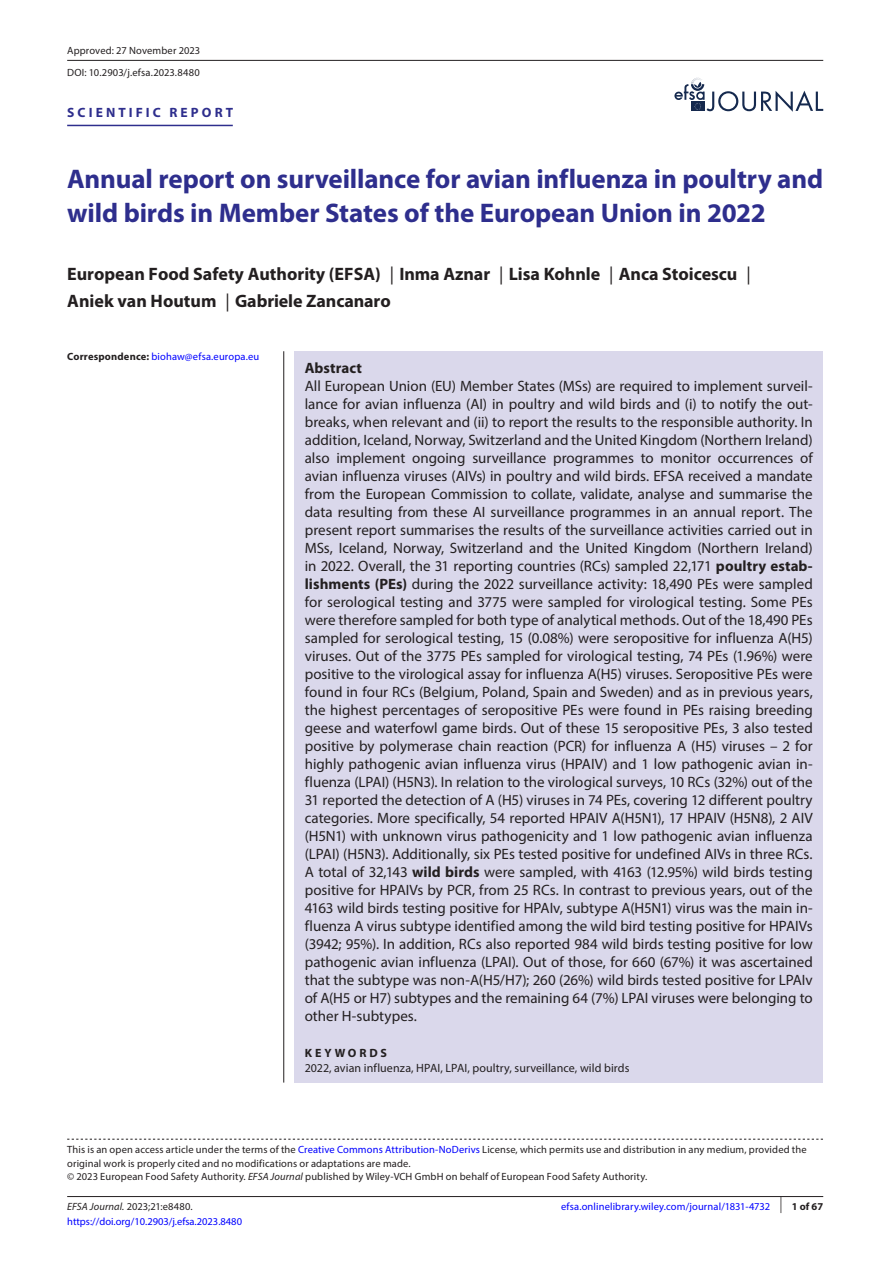
<style>
.page{position:relative;width:893px;height:1263px;background:#fff}
.page>*{position:absolute;margin:0;border:0;box-sizing:border-box;transform-origin:0 0}
.t1{font:700 27px/34.5px "Myriad Pro";letter-spacing:-.005em;color:#2e2e8d}
.t2{font:700 18px/26.2px "Myriad Pro";letter-spacing:-.005em;color:#231f20}
.t3{font:15px/18px "Myriad Pro";color:#231f20;text-align:justify}
.t4{font:700 15px "Myriad Pro";color:#231f20}
.t5{font:700 13.5px "Myriad Pro";letter-spacing:.23em;color:#2e2e8d}
.t6{font:12px "Myriad Pro";letter-spacing:.005em;color:#231f20}
.t7{font:700 12px "Myriad Pro";letter-spacing:.24em;color:#231f20}
.t8{font:10.5px/13.5px "Myriad Pro";letter-spacing:.015em;color:#231f20}
.t9{font:10.5px "Myriad Pro";letter-spacing:.01em;color:#00f}
.t10{font:700 10.5px "Myriad Pro";color:#231f20}
.s1{font-weight:400}
.s2{font-weight:700;color:#231f20}
.s3{font-weight:700}
.s4{color:#00f}
.s5{font-style:italic}
</style>
<div class="page">
<hr style="left:67px;top:1196px;width:756px;height:1px;background:#231f20">
<svg style="left:674px;top:78px;width:149px;height:34px"></svg>
<hr style="left:67px;top:125px;width:166px;height:1px;background:#2e2e8d">
<hr style="left:67px;top:60px;width:756px;height:1px;background:#231f20">
<svg style="left:67px;top:1139px;width:756px;height:1px"></svg>
<div style="left:294px;top:351px;width:529px;height:731px;background:#dad8eb"></div>
<hr style="left:283px;top:351px;width:1px;height:731px;background:#231f20">
<p class="t8" style="left:67px;top:39px;width:135px;line-height:22px">Approved: 27 November 2023<br>DOI: 10.2903/j.efsa.2023.8480</p>
<p class="t5" style="left:67px;top:104px;width:167px">SCIENTIFIC REPORT</p>
<h1 class="t1" style="left:67px;top:160px;width:757px">Annual report on surveillance for avian influenza in poultry and wild birds in Member States of the European Union in 2022</h1>
<p class="t2" style="left:67px;top:261px;width:685px">European Food Safety Authority (EFSA) <span class="s1">|</span> Inma Aznar <span class="s1">|</span> Lisa Kohnle <span class="s1">|</span> Anca Stoicescu <span class="s1">|<br></span>Aniek van Houtum <span class="s1">|</span> Gabriele Zancanaro</p>
<p class="t9" style="left:67px;top:349px;width:194px"><span class="s2">Correspondence:</span> biohaw@efsa.europa.eu</p>
<p class="t4" style="left:305px;top:358px;width:59px">Abstract</p>
<p class="t3" style="left:305px;top:377px;width:510px">All European Union (EU) Member States (MSs) are required to implement surveil&shy;lance for avian influenza (AI) in poultry and wild birds and (i) to notify the out&shy;breaks, when relevant and (ii) to report the results to the responsible authority. In addition, Iceland, Norway, Switzerland and the United Kingdom (Northern Ireland) also implement ongoing surveillance programmes to monitor occurrences of avian influenza viruses (AIVs) in poultry and wild birds. EFSA received a mandate from the European Commission to collate, validate, analyse and summarise the data resulting from these AI surveillance programmes in an annual report. The present report summarises the results of the surveillance activities carried out in MSs, Iceland, Norway, Switzerland and the United Kingdom (Northern Ireland) in 2022. Overall, the 31 reporting countries (RCs) sampled 22,171 <span class="s3">poultry estab&shy;lishments (PEs)</span> during the 2022 surveillance activity: 18,490 PEs were sampled for serological testing and 3775 were sampled for virological testing. Some PEs were therefore sampled for both type of analytical methods. Out of the 18,490 PEs sampled for serological testing, 15 (0.08%) were seropositive for influenza A(H5) viruses. Out of the 3775 PEs sampled for virological testing, 74 PEs (1.96%) were positive to the virological assay for influenza A(H5) viruses. Seropositive PEs were found in four RCs (Belgium, Poland, Spain and Sweden) and as in previous years, the highest percentages of seropositive PEs were found in PEs raising breeding geese and waterfowl game birds. Out of these 15 seropositive PEs, 3 also tested positive by polymerase chain reaction (PCR) for influenza A (H5) viruses – 2 for highly pathogenic avian influenza virus (HPAIV) and 1 low pathogenic avian in&shy;fluenza (LPAI) (H5N3). In relation to the virological surveys, 10 RCs (32%) out of the 31 reported the detection of A (H5) viruses in 74 PEs, covering 12 different poultry categories. More specifically, 54 reported HPAIV A(H5N1), 17 HPAIV (H5N8), 2 AIV (H5N1) with unknown virus pathogenicity and 1 low pathogenic avian influenza (LPAI) (H5N3). Additionally, six PEs tested positive for undefined AIVs in three RCs.<br>A total of 32,143 <span class="s3">wild birds</span> were sampled, with 4163 (12.95%) wild birds testing positive for HPAIVs by PCR, from 25 RCs. In contrast to previous years, out of the 4163 wild birds testing positive for HPAIv, subtype A(H5N1) virus was the main in&shy;fluenza A virus subtype identified among the wild bird testing positive for HPAIVs (3942; 95%). In addition, RCs also reported 984 wild birds testing positive for low pathogenic avian influenza (LPAI). Out of those, for 660 (67%) it was ascertained that the subtype was non-A(H5/H7); 260 (26%) wild birds tested positive for LPAIv of A(H5 or H7) subtypes and the remaining 64 (7%) LPAI viruses were belonging to other H-subtypes.</p>
<p class="t7" style="left:305px;top:1045px;width:84px">KEYWORDS</p>
<p class="t6" style="left:305px;top:1061px;width:326px">2022, avian influenza, HPAI, LPAI, poultry, surveillance, wild birds</p>
<p class="t8" style="left:67px;top:1142px;width:741px">This is an open access article under the terms of the <span class="s4">Creative Commons Attribution-NoDerivs</span> License, which permits use and distribution in any medium, provided the original work is properly cited and no modifications or adaptations are made.<br>© 2023 European Food Safety Authority. <span class="s5">EFSA Journal</span> published by Wiley-VCH GmbH on behalf of European Food Safety Authority.</p>
<p class="t8" style="left:67px;top:1200px;width:127px"><span class="s5">EFSA Journal.</span> 2023;21:e8480.</p>
<p class="t10" style="left:780px;top:1200px;width:45px"><sup>|</sup> 1 of 67</p>
<p class="t9" style="left:67px;top:1215px;width:176px">https://doi.org/10.2903/j.efsa.2023.8480</p>
<p class="t9" style="left:561px;top:1200px;width:211px">efsa.onlinelibrary.wiley.com/journal/1831-4732</p>
</div>
